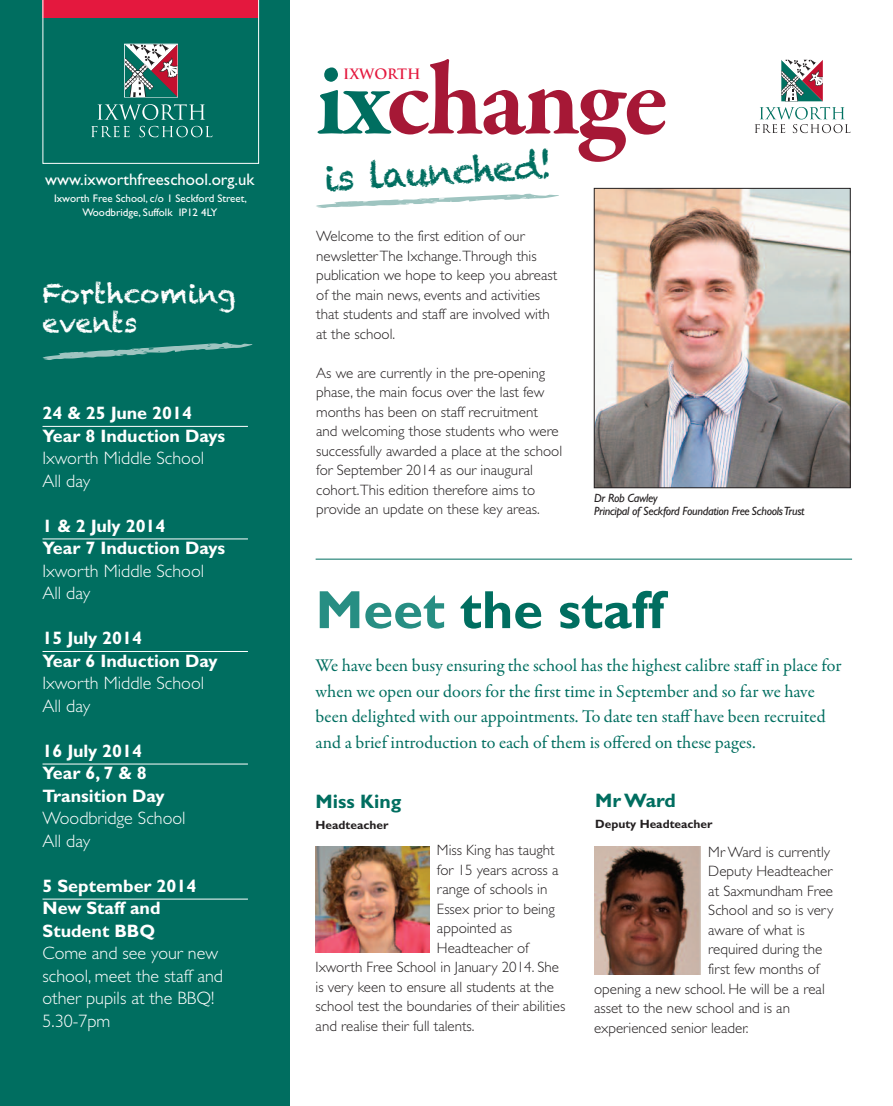
<style>
.page{position:relative;width:893px;height:1106px;background:#fff}
.page>*{position:absolute;margin:0;border:0;box-sizing:border-box;transform-origin:0 0}
.t1{font:700 106.05px "Garamond Premr Pro";letter-spacing:-.03em;color:#a61836}
.t2{font:700 54px "Gill Sans";color:#006e60}
.t3{font:35.4px "Chalkduster";color:#006e60}
.t4{font:27px/28.5px "Chalkduster";color:#fff}
.t5{font:700 19.5px "Gill Sans";color:#006e60}
.t6{font:18px/25.5px "Garamond Premr Pro";letter-spacing:-.005em;color:#006e60}
.t7{font:300 18px/22.5px "Gill Sans";color:#fff}
.t8{font:700 18px/22.5px "Gill Sans";color:#fff}
.t9{font:16.65px "Gill Sans";color:#fff}
.t10{font:300 15px/19.5px "Gill Sans";color:#231f20}
.t11{font:700 13.95px "Trajan";color:#e4183e}
.t12{font:italic 12px/13.5px "Gill Sans";letter-spacing:-.025em;color:#231f20}
.t13{font:700 12px "Gill Sans";color:#231f20}
.t14{font:10.95px/13.5px "Gill Sans";color:#fff;text-align:center}
.s1{color:#006e60}
.s2{color:#278e83}
</style>
<div class="page">
<div style="left:0;top:0;width:290px;height:1106px;background:#006e60"></div>
<img style="left:596px;top:190px;width:252px;height:296px">
<div style="left:594px;top:188px;width:256px;height:300px;border:1px solid #231f20"></div>
<hr style="left:316px;top:559px;width:536px;height:1px;background:#006e60">
<hr style="left:43px;top:426px;width:205px;height:1px;background:#fff">
<hr style="left:43px;top:538px;width:205px;height:1px;background:#fff">
<hr style="left:43px;top:651px;width:205px;height:1px;background:#fff">
<hr style="left:43px;top:763px;width:205px;height:1px;background:#fff">
<hr style="left:43px;top:898px;width:205px;height:1px;background:#fff">
<svg style="left:42px;top:342px;width:210px;height:18px"></svg>
<img style="left:316px;top:846px;width:113px;height:106px">
<img style="left:594px;top:846px;width:107px;height:128px">
<svg style="left:43px;top:0;width:216px;height:164px"></svg>
<div style="left:781px;top:59px;width:42px;height:43px;border:1px solid #fff"></div>
<svg style="left:755px;top:107px;width:95px;height:26px"></svg>
<svg style="left:781px;top:60px;width:42px;height:41px"></svg>
<svg style="left:316px;top:194px;width:243px;height:14px"></svg>
<p class="t9" style="left:45px;top:173px;width:211px">www.ixworthfreeschool.org.uk</p>
<p class="t14" style="left:54px;top:193px;width:194px">Ixworth Free School, c/o 1 Seckford Street,<br>Woodbridge, Suffolk IP12 4LY</p>
<h3 class="t4" style="left:43px;top:279px;width:195px">Forthcoming events</h3>
<p class="t8" style="left:43px;top:403px;width:184px">24 &amp; 25 June 2014<br>Year 8 Induction Days</p>
<p class="t7" style="left:43px;top:448px;width:163px">Ixworth Middle School<br>All day</p>
<p class="t8" style="left:43px;top:516px;width:184px">1 &amp; 2 July 2014<br>Year 7 Induction Days</p>
<p class="t7" style="left:43px;top:561px;width:163px">Ixworth Middle School<br>All day</p>
<p class="t8" style="left:43px;top:628px;width:177px">15 July 2014<br>Year 6 Induction Day</p>
<p class="t7" style="left:43px;top:673px;width:163px">Ixworth Middle School<br>All day</p>
<p class="t8" style="left:43px;top:741px;width:124px">16 July 2014<br>Year 6,7 &amp; 8<br>Transition Day</p>
<p class="t7" style="left:43px;top:808px;width:145px">Woodbridge School<br>All day</p>
<p class="t8" style="left:43px;top:876px;width:155px">5 September 2014<br>New Staff and<br>Student BBQ</p>
<p class="t7" style="left:43px;top:943px;width:182px">Come and see your new school, meet the staff and other pupils at the BBQ!<br>5.30-7pm</p>
<h1 class="t1" style="left:316px;top:59px;width:354px"><span class="s1">ix</span>change</h1>
<p class="t11" style="left:343px;top:66px;width:79px">IXWORTH</p>
<h3 class="t3" style="left:324px;top:156px;width:230px;rotate:-3deg">is launched!</h3>
<p class="t10" style="left:316px;top:228px;width:243px">Welcome to the first edition of our newsletterThe Ixchange.Through this publication we hope to keep you abreast of the main news, events and activities that students and staff are involved with at the school.</p>
<p class="t10" style="left:316px;top:364px;width:247px">As we are currently in the pre-opening phase, the main focus over the last few months has been on staff recruitment and welcoming those students who were successfully awarded a place at the school for September 2014 as our inaugural cohort.This edition therefore aims to provide an update on these key areas.</p>
<p class="t12" style="left:594px;top:492px;width:212px">Dr Rob Cawley<br>Principal of Seckford Foundation Free SchoolsTrust</p>
<h2 class="t2" style="left:316px;top:589px;width:350px"><span class="s2">Meet</span> the staff</h2>
<p class="t6" style="left:316px;top:654px;width:527px">We have been busy ensuring the school has the highest calibre staffin place for when we open our doors for the first time in September and so far we have been delighted with our appointments. To date ten staffhave been recruited and a brief introduction to each of them is offered on these pages.</p>
<h3 class="t5" style="left:316px;top:793px;width:87px">Miss King</h3>
<p class="t13" style="left:316px;top:820px;width:74px">Headteacher</p>
<p class="t10" style="left:437px;top:842px;width:119px">Miss King has taught</p>
<p class="t10" style="left:437px;top:861px;width:123px">for 15 years across a</p>
<p class="t10" style="left:437px;top:881px;width:112px">range of schools in</p>
<p class="t10" style="left:437px;top:900px;width:119px">Essex prior to being</p>
<p class="t10" style="left:437px;top:920px;width:77px">appointed as</p>
<p class="t10" style="left:437px;top:939px;width:93px">Headteacher of</p>
<p class="t10" style="left:316px;top:959px;width:245px">Ixworth Free School in January 2014. She</p>
<p class="t10" style="left:316px;top:978px;width:240px">is very keen to ensure all students at the</p>
<p class="t10" style="left:316px;top:998px;width:251px">school test the boundaries of their abilities</p>
<p class="t10" style="left:316px;top:1017px;width:160px">and realise their full talents.</p>
<h3 class="t5" style="left:595px;top:793px;width:82px">MrWard</h3>
<p class="t13" style="left:595px;top:819px;width:119px">Deputy Headteacher</p>
<p class="t10" style="left:708px;top:843px;width:123px">Mr Ward is currently</p>
<p class="t10" style="left:708px;top:863px;width:126px">Deputy Headteacher</p>
<p class="t10" style="left:708px;top:882px;width:126px">at Saxmundham Free</p>
<p class="t10" style="left:708px;top:902px;width:126px">School and so is very</p>
<p class="t10" style="left:708px;top:921px;width:98px">aware of what is</p>
<p class="t10" style="left:708px;top:941px;width:116px">required during the</p>
<p class="t10" style="left:708px;top:960px;width:113px">first few months of</p>
<p class="t10" style="left:594px;top:980px;width:232px">opening a new school. He will be a real</p>
<p class="t10" style="left:594px;top:999px;width:197px">asset to the new school and is an</p>
<p class="t10" style="left:594px;top:1019px;width:156px">experienced senior leader.</p>
</div>
